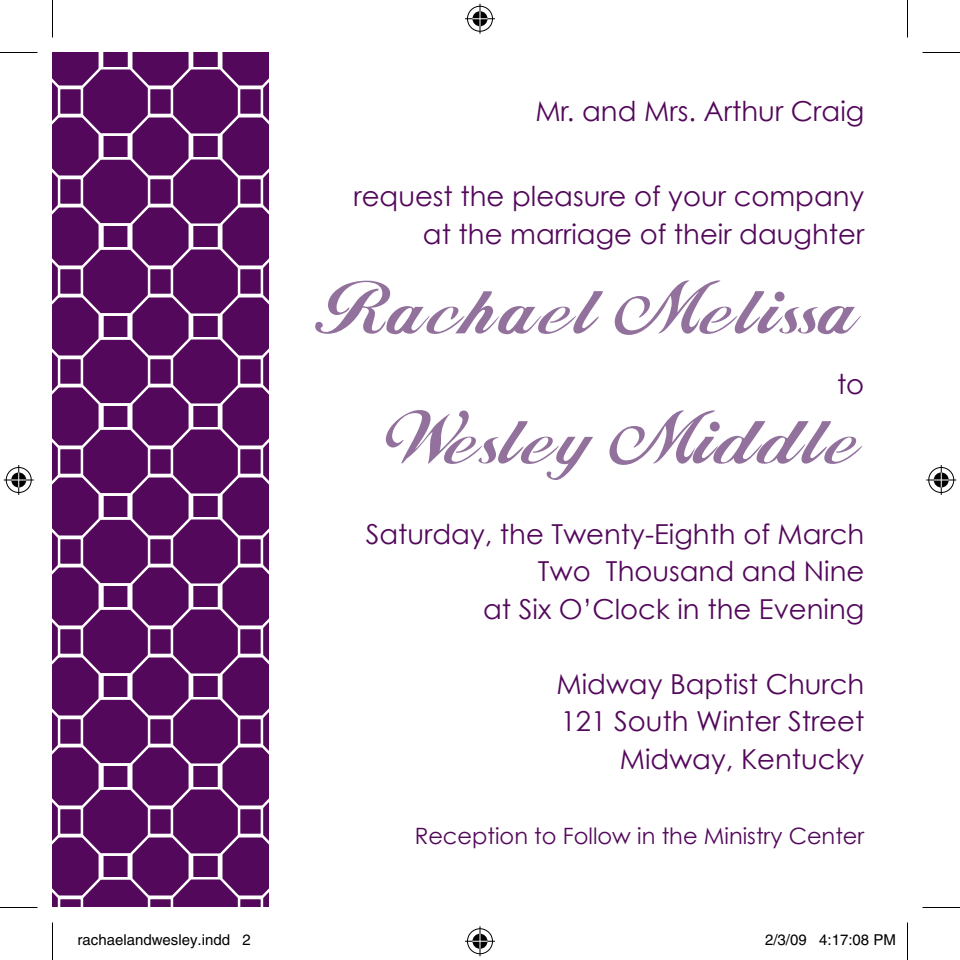
<style>
.page{position:relative;width:960px;height:960px;background:#fff}
.page>*{position:absolute;margin:0;border:0;box-sizing:border-box;transform-origin:0 0}
.t1{font:70px "John Hancock";letter-spacing:.045em;color:#92729d}
.t2{font:27.5px "Century Gothic";color:#53085b}
.t3{font:22.5px "Century Gothic";color:#53085b}
.t4{font:15px "Helvetica";color:#000}
</style>
<div class="page">
<div style="left:52px;top:52px;width:217px;height:856px;background:#53085b"></div>
<svg style="left:52px;top:113px;width:49px;height:66px"></svg>
<svg style="left:52px;top:203px;width:49px;height:66px"></svg>
<svg style="left:52px;top:293px;width:49px;height:66px"></svg>
<svg style="left:52px;top:383px;width:49px;height:66px"></svg>
<svg style="left:52px;top:473px;width:49px;height:66px"></svg>
<svg style="left:52px;top:563px;width:49px;height:66px"></svg>
<svg style="left:52px;top:653px;width:49px;height:66px"></svg>
<svg style="left:52px;top:743px;width:49px;height:66px"></svg>
<svg style="left:130px;top:113px;width:61px;height:66px"></svg>
<svg style="left:130px;top:203px;width:61px;height:66px"></svg>
<svg style="left:130px;top:293px;width:61px;height:66px"></svg>
<svg style="left:130px;top:383px;width:61px;height:66px"></svg>
<svg style="left:130px;top:473px;width:61px;height:66px"></svg>
<svg style="left:130px;top:563px;width:61px;height:66px"></svg>
<svg style="left:130px;top:653px;width:61px;height:66px"></svg>
<svg style="left:130px;top:743px;width:61px;height:66px"></svg>
<svg style="left:220px;top:113px;width:49px;height:66px"></svg>
<svg style="left:220px;top:203px;width:49px;height:66px"></svg>
<svg style="left:220px;top:293px;width:49px;height:66px"></svg>
<svg style="left:220px;top:383px;width:49px;height:66px"></svg>
<svg style="left:220px;top:473px;width:49px;height:66px"></svg>
<svg style="left:220px;top:563px;width:49px;height:66px"></svg>
<svg style="left:220px;top:653px;width:49px;height:66px"></svg>
<svg style="left:220px;top:743px;width:49px;height:66px"></svg>
<div style="left:58px;top:87px;width:25px;height:29px;border:2px solid #fff"></div>
<div style="left:58px;top:177px;width:25px;height:29px;border:2px solid #fff"></div>
<div style="left:58px;top:267px;width:25px;height:29px;border:2px solid #fff"></div>
<div style="left:58px;top:357px;width:25px;height:29px;border:2px solid #fff"></div>
<div style="left:58px;top:447px;width:25px;height:29px;border:2px solid #fff"></div>
<div style="left:58px;top:537px;width:25px;height:29px;border:2px solid #fff"></div>
<div style="left:58px;top:627px;width:25px;height:29px;border:2px solid #fff"></div>
<div style="left:58px;top:717px;width:25px;height:29px;border:2px solid #fff"></div>
<div style="left:58px;top:807px;width:25px;height:29px;border:2px solid #fff"></div>
<svg style="left:52px;top:833px;width:50px;height:75px"></svg>
<div style="left:148px;top:87px;width:25px;height:29px;border:2px solid #fff"></div>
<div style="left:148px;top:177px;width:25px;height:29px;border:2px solid #fff"></div>
<div style="left:148px;top:267px;width:25px;height:29px;border:2px solid #fff"></div>
<div style="left:148px;top:357px;width:25px;height:29px;border:2px solid #fff"></div>
<div style="left:148px;top:447px;width:25px;height:29px;border:2px solid #fff"></div>
<div style="left:148px;top:537px;width:25px;height:29px;border:2px solid #fff"></div>
<div style="left:148px;top:627px;width:25px;height:29px;border:2px solid #fff"></div>
<div style="left:148px;top:717px;width:25px;height:29px;border:2px solid #fff"></div>
<div style="left:148px;top:807px;width:25px;height:29px;border:2px solid #fff"></div>
<svg style="left:129px;top:833px;width:63px;height:75px"></svg>
<div style="left:101px;top:853px;width:29px;height:27px;border:2px solid #fff"></div>
<div style="left:191px;top:853px;width:29px;height:27px;border:2px solid #fff"></div>
<div style="left:238px;top:87px;width:25px;height:29px;border:2px solid #fff"></div>
<div style="left:238px;top:177px;width:25px;height:29px;border:2px solid #fff"></div>
<div style="left:238px;top:267px;width:25px;height:29px;border:2px solid #fff"></div>
<div style="left:238px;top:357px;width:25px;height:29px;border:2px solid #fff"></div>
<div style="left:238px;top:447px;width:25px;height:29px;border:2px solid #fff"></div>
<div style="left:238px;top:537px;width:25px;height:29px;border:2px solid #fff"></div>
<div style="left:238px;top:627px;width:25px;height:29px;border:2px solid #fff"></div>
<div style="left:238px;top:717px;width:25px;height:29px;border:2px solid #fff"></div>
<div style="left:238px;top:807px;width:25px;height:29px;border:2px solid #fff"></div>
<svg style="left:219px;top:833px;width:50px;height:75px"></svg>
<svg style="left:52px;top:52px;width:217px;height:37px"></svg>
<div style="left:101px;top:133px;width:29px;height:27px;border:2px solid #fff"></div>
<div style="left:191px;top:133px;width:29px;height:27px;border:2px solid #fff"></div>
<div style="left:101px;top:223px;width:29px;height:27px;border:2px solid #fff"></div>
<div style="left:191px;top:223px;width:29px;height:27px;border:2px solid #fff"></div>
<div style="left:101px;top:313px;width:29px;height:27px;border:2px solid #fff"></div>
<div style="left:191px;top:313px;width:29px;height:27px;border:2px solid #fff"></div>
<div style="left:101px;top:403px;width:29px;height:27px;border:2px solid #fff"></div>
<div style="left:191px;top:403px;width:29px;height:27px;border:2px solid #fff"></div>
<div style="left:101px;top:493px;width:29px;height:27px;border:2px solid #fff"></div>
<div style="left:191px;top:493px;width:29px;height:27px;border:2px solid #fff"></div>
<div style="left:101px;top:583px;width:29px;height:27px;border:2px solid #fff"></div>
<div style="left:191px;top:583px;width:29px;height:27px;border:2px solid #fff"></div>
<div style="left:101px;top:673px;width:29px;height:27px;border:2px solid #fff"></div>
<div style="left:191px;top:673px;width:29px;height:27px;border:2px solid #fff"></div>
<div style="left:101px;top:763px;width:29px;height:27px;border:2px solid #fff"></div>
<div style="left:191px;top:763px;width:29px;height:27px;border:2px solid #fff"></div>
<hr style="left:0;top:52px;width:38px;height:1px;background:#000">
<hr style="left:922px;top:52px;width:38px;height:1px;background:#000">
<hr style="left:0;top:907px;width:38px;height:1px;background:#000">
<hr style="left:922px;top:907px;width:38px;height:1px;background:#000">
<hr style="left:52px;top:0;width:1px;height:38px;background:#000">
<hr style="left:52px;top:922px;width:1px;height:38px;background:#000">
<hr style="left:907px;top:0;width:1px;height:38px;background:#000">
<hr style="left:907px;top:922px;width:1px;height:38px;background:#000">
<div style="left:466px;top:5px;width:28px;height:28px;border:3px solid #fff;border-radius:50%"></div>
<hr style="left:465px;top:17px;width:30px;height:3px;background:#fff">
<svg style="left:478px;top:4px;width:4px;height:30px"></svg>
<div style="left:471px;top:10px;width:18px;height:18px;border:3px solid #fff;border-radius:50%"></div>
<div style="left:467px;top:6px;width:26px;height:26px;border:1px solid #000;border-radius:50%"></div>
<hr style="left:465px;top:18px;width:30px;height:1px;background:#000">
<hr style="left:480px;top:4px;width:1px;height:30px;background:#000">
<svg style="left:472px;top:11px;width:16px;height:15px"></svg>
<div style="left:466px;top:927px;width:28px;height:28px;border:3px solid #fff;border-radius:50%"></div>
<hr style="left:465px;top:940px;width:30px;height:3px;background:#fff">
<svg style="left:478px;top:926px;width:4px;height:30px"></svg>
<div style="left:471px;top:932px;width:18px;height:18px;border:3px solid #fff;border-radius:50%"></div>
<div style="left:467px;top:928px;width:26px;height:26px;border:1px solid #000;border-radius:50%"></div>
<hr style="left:465px;top:941px;width:30px;height:1px;background:#000">
<hr style="left:480px;top:926px;width:1px;height:30px;background:#000">
<svg style="left:472px;top:934px;width:16px;height:15px"></svg>
<div style="left:5px;top:466px;width:28px;height:28px;border:3px solid #fff;border-radius:50%"></div>
<svg style="left:4px;top:478px;width:30px;height:4px"></svg>
<hr style="left:17px;top:465px;width:3px;height:30px;background:#fff">
<div style="left:10px;top:471px;width:18px;height:18px;border:3px solid #fff;border-radius:50%"></div>
<div style="left:6px;top:467px;width:26px;height:26px;border:1px solid #000;border-radius:50%"></div>
<hr style="left:4px;top:480px;width:30px;height:1px;background:#000">
<hr style="left:18px;top:465px;width:1px;height:30px;background:#000">
<svg style="left:11px;top:472px;width:15px;height:16px"></svg>
<div style="left:927px;top:466px;width:28px;height:28px;border:3px solid #fff;border-radius:50%"></div>
<svg style="left:926px;top:478px;width:30px;height:4px"></svg>
<hr style="left:940px;top:465px;width:3px;height:30px;background:#fff">
<div style="left:932px;top:471px;width:18px;height:18px;border:3px solid #fff;border-radius:50%"></div>
<div style="left:928px;top:467px;width:26px;height:26px;border:1px solid #000;border-radius:50%"></div>
<hr style="left:926px;top:480px;width:30px;height:1px;background:#000">
<hr style="left:941px;top:465px;width:1px;height:30px;background:#000">
<svg style="left:934px;top:472px;width:15px;height:16px"></svg>
<div style="left:791px;top:935px;width:6px;height:10px;border:1px solid #fff;border-radius:50%"></div>
<div style="left:790px;top:934px;width:8px;height:12px;border:1px solid #fff;border-radius:50%"></div>
<div style="left:854px;top:935px;width:5px;height:10px;border:1px solid #fff;border-radius:50%"></div>
<div style="left:853px;top:934px;width:8px;height:12px;border:1px solid #fff;border-radius:50%"></div>
<p class="t2" style="left:535px;top:94px;width:330px">Mr. and Mrs. Arthur Craig</p>
<p class="t2" style="left:354px;top:179px;width:512px">request the pleasure of your company</p>
<p class="t2" style="left:423px;top:217px;width:443px">at the marriage of their daughter</p>
<p class="t1" style="left:315px;top:266px;width:539px">Rachael Melissa</p>
<p class="t2" style="left:837px;top:367px;width:29px">to</p>
<p class="t1" style="left:385px;top:396px;width:471px">Wesley Middle</p>
<p class="t2" style="left:366px;top:517px;width:500px">Saturday, the Twenty-Eighth of March</p>
<p class="t2" style="left:538px;top:554px;width:328px">Two Thousand and Nine</p>
<p class="t2" style="left:483px;top:592px;width:383px">at Six O’Clock in the Evening</p>
<p class="t2" style="left:556px;top:667px;width:309px">Midway Baptist Church</p>
<p class="t2" style="left:561px;top:704px;width:305px">121 South Winter Street</p>
<p class="t2" style="left:620px;top:742px;width:246px">Midway, Kentucky</p>
<p class="t3" style="left:415px;top:822px;width:451px">Reception to Follow in the Ministry Center</p>
<p class="t4" style="left:78px;top:931px;width:175px">rachaelandwesley.indd 2</p>
<p class="t4" style="left:765px;top:931px;width:132px">2/3/09 4:17:08 PM</p>
</div>
